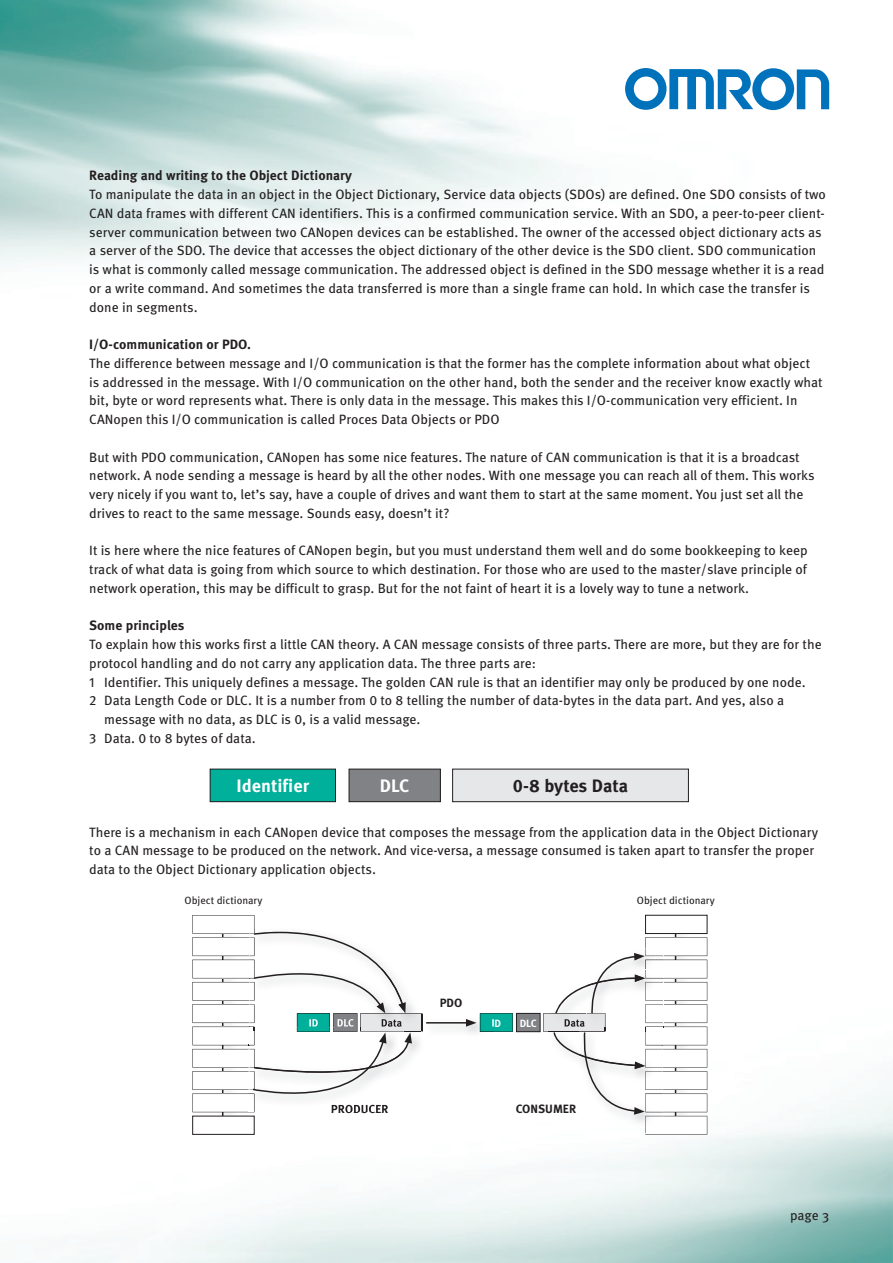
<style>
.page{position:relative;width:893px;height:1263px;background:#fff}
.page>*{position:absolute;margin:0;border:0;box-sizing:border-box;transform-origin:0 0}
.t1{font:700 18px "Meta Pro";color:#fff}
.t2{font:700 18px "Meta Pro";letter-spacing:-.005em;color:#231f20}
.t3{font:13.5px/18.8px "Meta Pro";color:#231f20}
.t4{font:700 13.5px "Meta Pro";color:#231f20}
.t5{font:700 12px "Meta Pro";color:#231f20}
.t6{font:10.5px "Meta Pro";color:#231f20}
.t7{font:700 10.5px "Meta Pro";color:#fff}
</style>
<div class="page">
<img style="left:28px;top:914px;width:865px;height:349px">
<img style="left:0;top:0;width:830px;height:264px">
<svg style="left:625px;top:68px;width:204px;height:42px"></svg>
<div style="left:210px;top:769px;width:125px;height:33px;background:#00b09b"></div>
<div style="left:210px;top:769px;width:126px;height:33px;border:1px solid #231f20"></div>
<div style="left:349px;top:769px;width:91px;height:33px;background:#808285"></div>
<div style="left:349px;top:769px;width:92px;height:33px;border:1px solid #231f20"></div>
<div style="left:453px;top:769px;width:235px;height:33px;background:#e6e7e9"></div>
<div style="left:452px;top:769px;width:237px;height:33px;border:1px solid #231f20"></div>
<img style="left:670px;top:934px;width:25px;height:203px">
<hr style="left:675px;top:928px;width:1px;height:191px;background:#231f20">
<img style="left:217px;top:1113px;width:25px;height:24px">
<hr style="left:222px;top:928px;width:1px;height:191px;background:#231f20">
<div style="left:516px;top:1013px;width:24px;height:19px;background:#808285"></div>
<div style="left:516px;top:1013px;width:24px;height:19px;border:1px solid #231f20"></div>
<div style="left:645px;top:915px;width:62px;height:18px;background:#fff"></div>
<div style="left:645px;top:915px;width:62px;height:19px;border:1px solid #231f20"></div>
<div style="left:193px;top:1116px;width:61px;height:18px;background:#fff"></div>
<img style="left:424px;top:1014px;width:70px;height:31px">
<hr style="left:426px;top:1022px;width:42px;height:1px;background:#231f20">
<svg style="left:466px;top:1013px;width:47px;height:19px"></svg>
<img style="left:424px;top:1045px;width:5px;height:45px">
<img style="left:424px;top:1028px;width:5px;height:17px">
<svg style="left:192px;top:915px;width:232px;height:198px"></svg>
<svg style="left:543px;top:937px;width:164px;height:197px"></svg>
<p class="t4" style="left:89px;top:167px;width:264px">Reading and writing to the Object Dictionary</p>
<p class="t3" style="left:89px;top:185px;width:738px">To manipulate the data in an object in the Object Dictionary, Service data objects (SDOs) are defined. One SDO consists of two CAN data frames with different CAN identifiers. This is a confirmed communication service. With an SDO, a peer-to-peer client&shy;server communication between two CANopen devices can be established. The owner of the accessed object dictionary acts as a server of the SDO. The device that accesses the object dictionary of the other device is the SDO client. SDO communication is what is commonly called message communication. The addressed object is defined in the SDO message whether it is a read or a write command. And sometimes the data transferred is more than a single frame can hold. In which case the transfer is done in segments.</p>
<p class="t4" style="left:89px;top:336px;width:163px">I/O-communication or PDO.</p>
<p class="t3" style="left:89px;top:354px;width:735px">The difference between message and I/O communication is that the former has the complete information about what object is addressed in the message. With I/O communication on the other hand, both the sender and the receiver know exactly what bit, byte or word represents what. There is only data in the message. This makes this I/O-communication very efficient. In CANopen this I/O communication is called Proces Data Objects or PDO</p>
<p class="t3" style="left:89px;top:448px;width:727px">But with PDO communication, CANopen has some nice features. The nature of CAN communication is that it is a broadcast network. A node sending a message is heard by all the other nodes. With one message you can reach all of them. This works very nicely if you want to, let’s say, have a couple of drives and want them to start at the same moment. You just set all the drives to react to the same message. Sounds easy, doesn’t it?</p>
<p class="t3" style="left:89px;top:542px;width:720px;text-align:justify">It is here where the nice features of CANopen begin, but you must understand them well and do some bookkeeping to keep track of what data is going from which source to which destination. For those who are used to the master/slave principle of network operation, this may be difficult to grasp. But for the not faint of heart it is a lovely way to tune a network.</p>
<p class="t4" style="left:89px;top:617px;width:97px">Some principles</p>
<p class="t3" style="left:89px;top:635px;width:734px">To explain how this works first a little CAN theory. A CAN message consists of three parts. There are more, but they are for the</p>
<p class="t3" style="left:89px;top:654px;width:448px">protocol handling and do not carry any application data. The three parts are:</p>
<p class="t3" style="left:89px;top:673px;width:718px">1 Identifier. This uniquely defines a message. The golden CAN rule is that an identifier may only be produced by one node.</p>
<p class="t3" style="left:89px;top:692px;width:696px">2 Data Length Code or DLC. It is a number from 0 to 8 telling the number of data-bytes in the data part. And yes, also a</p>
<p class="t3" style="left:104px;top:710px;width:318px">message with no data, as DLC is 0, is a valid message.</p>
<p class="t3" style="left:89px;top:729px;width:168px">3 Data. 0 to 8 bytes of data.</p>
<h1 class="t1" style="left:237px;top:774px;width:74px">Identifier</h1>
<h1 class="t1" style="left:380px;top:774px;width:31px">DLC</h1>
<h1 class="t2" style="left:513px;top:774px;width:117px">0-8 bytes Data</h1>
<p class="t3" style="left:89px;top:823px;width:730px">There is a mechanism in each CANopen device that composes the message from the application data in the Object Dictionary to a CAN message to be produced on the network. And vice-versa, a message consumed is taken apart to transfer the proper data to the Object Dictionary application objects.</p>
<p class="t6" style="left:185px;top:893px;width:79px">Object dictionary</p>
<p class="t6" style="left:637px;top:893px;width:79px">Object dictionary</p>
<p class="t5" style="left:331px;top:1101px;width:59px">PRODUCER</p>
<p class="t5" style="left:440px;top:995px;width:24px">PDO</p>
<p class="t7" style="left:491px;top:1016px;width:11px">ID</p>
<p class="t7" style="left:520px;top:1016px;width:19px">DLC</p>
<p class="t5" style="left:516px;top:1101px;width:62px">CONSUMER</p>
<p class="t3" style="left:790px;top:1207px;width:41px">page 3</p>
</div>
